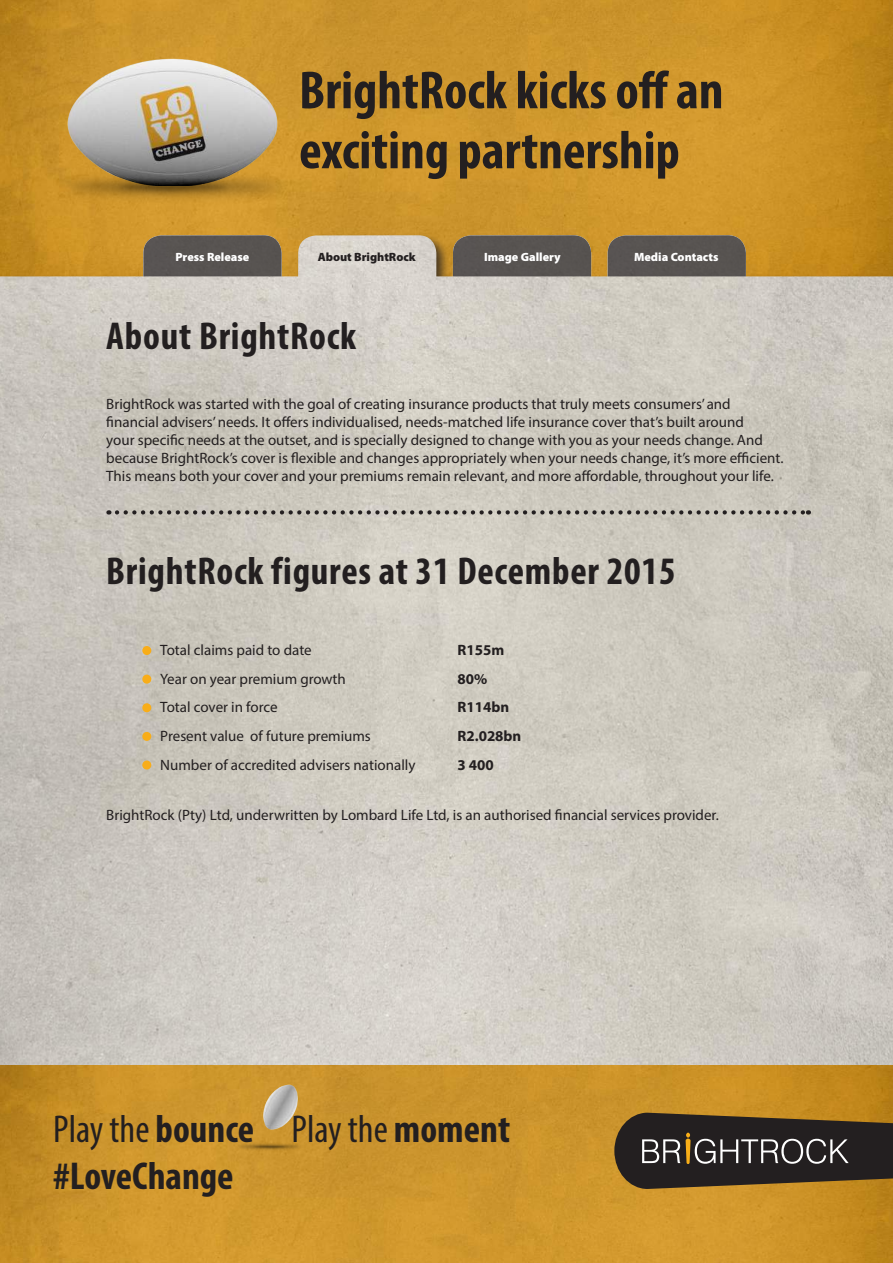
<style>
.page{position:relative;width:893px;height:1263px;background:#fff}
.page>*{position:absolute;margin:0;border:0;box-sizing:border-box;transform-origin:0 0}
.t1{font:700 condensed 54px/60px "Myriad Pro";color:#231f20}
.t2{font:700 condensed 39px "Myriad Pro";letter-spacing:.02em;color:#231f20}
.t3{font:700 condensed 39px/46.5px "Myriad Pro";color:#231f20}
.t4{font:15px/18px "Myriad Pro";color:#231f20}
.t5{font:700 15px/28.7px "Myriad Pro";color:#231f20}
.t6{font:900 12px "Myriad Pro";color:#fff}
.t7{font:900 12px "Myriad Pro";color:#231f20}
.s1{font-weight:400}
</style>
<div class="page">
<img style="left:0;top:0;width:893px;height:233px">
<img style="left:0;top:235px;width:893px;height:830px">
<img style="left:0;top:1065px;width:893px;height:198px">
<svg style="left:614px;top:1113px;width:279px;height:76px;background:#483c2d"></svg>
<img style="left:217px;top:1135px;width:101px;height:23px">
<img style="left:261px;top:1081px;width:41px;height:50px">
<img style="left:16px;top:186px;width:314px;height:25px">
<img style="left:16px;top:32px;width:314px;height:154px">
<div style="left:142px;top:646px;width:9px;height:9px;background:#f8ad19;border-radius:50%"></div>
<div style="left:142px;top:675px;width:9px;height:9px;background:#f8ad19;border-radius:50%"></div>
<div style="left:142px;top:703px;width:9px;height:9px;background:#f8ad19;border-radius:50%"></div>
<div style="left:142px;top:732px;width:9px;height:9px;background:#f8ad19;border-radius:50%"></div>
<div style="left:142px;top:760px;width:9px;height:9px;background:#f8ad19;border-radius:50%"></div>
<svg style="left:117px;top:510px;width:692px;height:4px;background:#8c8882"></svg>
<h1 class="t1" style="left:299px;top:59px;width:426px">BrightRock kicks off an exciting partnership</h1>
<p class="t6" style="left:175px;top:249px;width:75px">Press Release</p>
<p class="t7" style="left:318px;top:249px;width:100px">About BrightRock</p>
<p class="t6" style="left:484px;top:249px;width:78px">Image Gallery</p>
<p class="t6" style="left:634px;top:249px;width:86px">Media Contacts</p>
<h2 class="t2" style="left:106px;top:311px;width:251px">About BrightRock</h2>
<p class="t4" style="left:106px;top:395px;width:679px">BrightRock was started with the goal of creating insurance products that truly meets consumers’ and financial advisers’ needs. It offers individualised, needs-matched life insurance cover that’s built around<br>your specific needs at the outset, and is specially designed to change with you as your needs change. And because BrightRock’s cover is flexible and changes appropriately when your needs change, it’s more efficient.<br>This means both your cover and your premiums remain relevant, and more affordable, throughout your life.</p>
<h2 class="t2" style="left:106px;top:547px;width:571px">BrightRock figures at 31 December 2015</h2>
<p class="t4" style="left:160px;top:635px;width:257px;line-height:28.7px">Total claims paid to date<br>Year on year premium growth<br>Total cover in force<br>Present value of future premiums<br>Number of accredited advisers nationally</p>
<p class="t5" style="left:458px;top:635px;width:65px">R155m<br>80%<br>R114bn<br>R2.028bn<br>3 400</p>
<p class="t4" style="left:106px;top:806px;width:614px">BrightRock (Pty) Ltd, underwritten by Lombard Life Ltd, is an authorised financial services provider.</p>
<h2 class="t3" style="left:53px;top:1105px;width:458px"><span class="s1">Play the</span> bounce <span class="s1">Play the</span> moment #LoveChange</h2>
</div>
